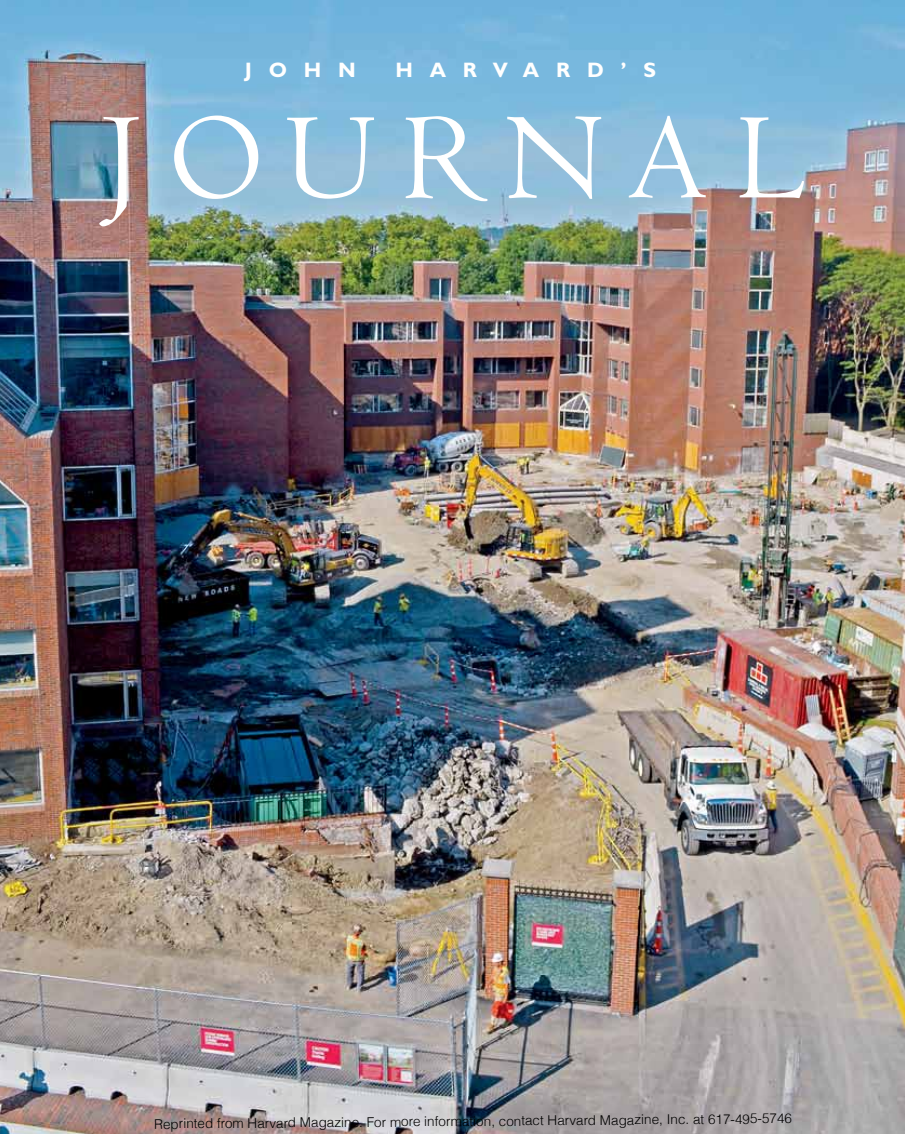
<style>
.page{position:relative;width:905px;height:1134px;background:#fff}
.page>*{position:absolute;margin:0;border:0;box-sizing:border-box;transform-origin:0 0}
.t1{font:127.5px "Centaur MT Std";letter-spacing:.2em;color:#fff}
.t2{font:700 21px "Gill Sans Std";letter-spacing:.8em;color:#fff}
.t3{font:300 13.5px "Helvetica";letter-spacing:-.01em;color:#000}
</style>
<div class="page">
<img style="left:0;top:0;width:904px;height:1134px">
<h2 class="t2" style="left:245px;top:58px;width:112px">JOHN</h2>
<h2 class="t2" style="left:395px;top:58px;width:262px">HARVARD’S</h2>
<h1 class="t1" style="left:101px;top:89px;width:706px">JOURNAL</h1>
<p class="t3" style="left:154px;top:1115px;width:639px">Reprinted from Harvard Magazine. For more information, contact Harvard Magazine, Inc. at 617-495-5746</p>
</div>
